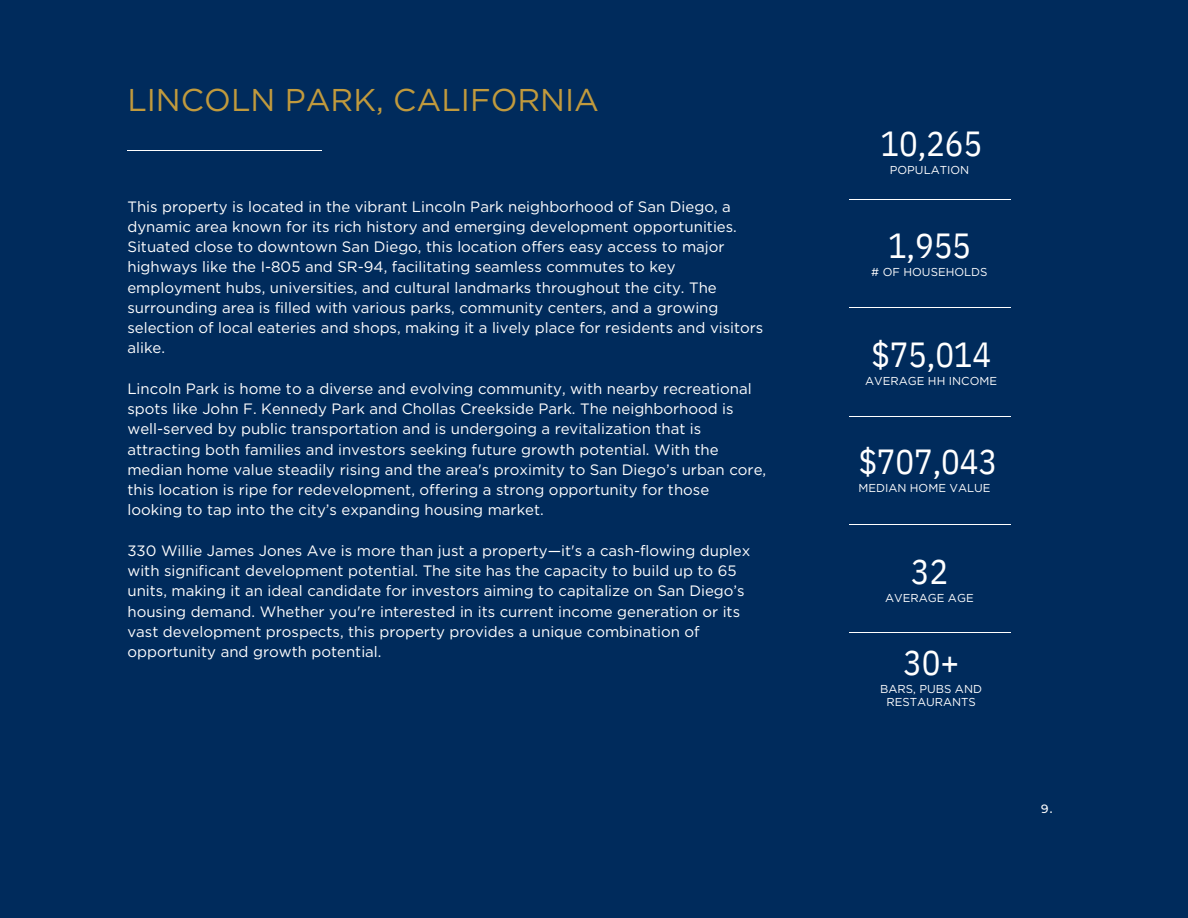
<style>
.page{position:relative;width:1188px;height:918px;background:#002b5c}
.page>*{position:absolute;margin:0;border:0;box-sizing:border-box;transform-origin:0 0}
.t1{font:34.8px "IBM Plex Sans Cond";letter-spacing:-.005em;color:#fff}
.t2{font:31.5px "Gotham";color:#c19a3d}
.t3{font:15px/20.2px "Gotham";color:#fff}
.t4{font:500 12px "Montserrat";color:#fff}
.t5{font:11.4px/12.5px "Gotham";color:#fff;text-align:center}
</style>
<div class="page">
<hr style="left:127px;top:150px;width:195px;height:1px;background:#fff">
<hr style="left:849px;top:199px;width:161px;height:1px;background:#fff">
<hr style="left:849px;top:308px;width:161px;height:1px;background:#fff">
<hr style="left:849px;top:416px;width:161px;height:1px;background:#fff">
<hr style="left:849px;top:524px;width:161px;height:1px;background:#fff">
<hr style="left:849px;top:632px;width:161px;height:1px;background:#fff">
<p class="t2" style="left:127px;top:80px;width:473px">LINCOLN PARK, CALIFORNIA</p>
<h2 class="t3" style="left:127px;top:196px;width:638px">This property is located in the vibrant Lincoln Park neighborhood of San Diego, a dynamic area known for its rich history and emerging development opportunities.<br>Situated close to downtown San Diego, this location offers easy access to major highways like the I-805 and SR-94, facilitating seamless commutes to key employment hubs, universities, and cultural landmarks throughout the city. The surrounding area is filled with various parks, community centers, and a growing selection of local eateries and shops, making it a lively place for residents and visitors alike.</h2>
<h2 class="t3" style="left:127px;top:378px;width:640px">Lincoln Park is home to a diverse and evolving community, with nearby recreational spots like John F. Kennedy Park and Chollas Creekside Park. The neighborhood is well-served by public transportation and is undergoing a revitalization that is attracting both families and investors seeking future growth potential. With the median home value steadily rising and the area's proximity to San Diego’s urban core, this location is ripe for redevelopment, offering a strong opportunity for those looking to tap into the city’s expanding housing market.</h2>
<h2 class="t3" style="left:127px;top:540px;width:624px">330 Willie James Jones Ave is more than just a property—it's a cash-flowing duplex with significant development potential. The site has the capacity to build up to 65 units, making it an ideal candidate for investors aiming to capitalize on San Diego’s housing demand. Whether you're interested in its current income generation or its vast development prospects, this property provides a unique combination of opportunity and growth potential.</h2>
<h3 class="t1" style="left:881px;top:121px;width:103px">10,265</h3>
<h3 class="t5" style="left:890px;top:164px;width:81px">POPULATION</h3>
<h3 class="t1" style="left:888px;top:222px;width:85px">1,955</h3>
<h3 class="t5" style="left:871px;top:266px;width:118px"># OF HOUSEHOLDS</h3>
<h3 class="t1" style="left:871px;top:331px;width:122px">$75,014</h3>
<h3 class="t5" style="left:865px;top:375px;width:134px">AVERAGE HH INCOME</h3>
<h3 class="t1" style="left:858px;top:438px;width:140px">$707,043</h3>
<h3 class="t5" style="left:858px;top:481px;width:134px">MEDIAN HOME VALUE</h3>
<h3 class="t1" style="left:911px;top:549px;width:39px">32</h3>
<h3 class="t5" style="left:885px;top:592px;width:90px">AVERAGE AGE</h3>
<h3 class="t1" style="left:903px;top:639px;width:58px">30+</h3>
<h3 class="t5" style="left:880px;top:683px;width:103px">BARS, PUBS AND<br>RESTAURANTS</h3>
<h1 class="t4" style="left:1041px;top:801px;width:13px">9.</h1>
</div>
